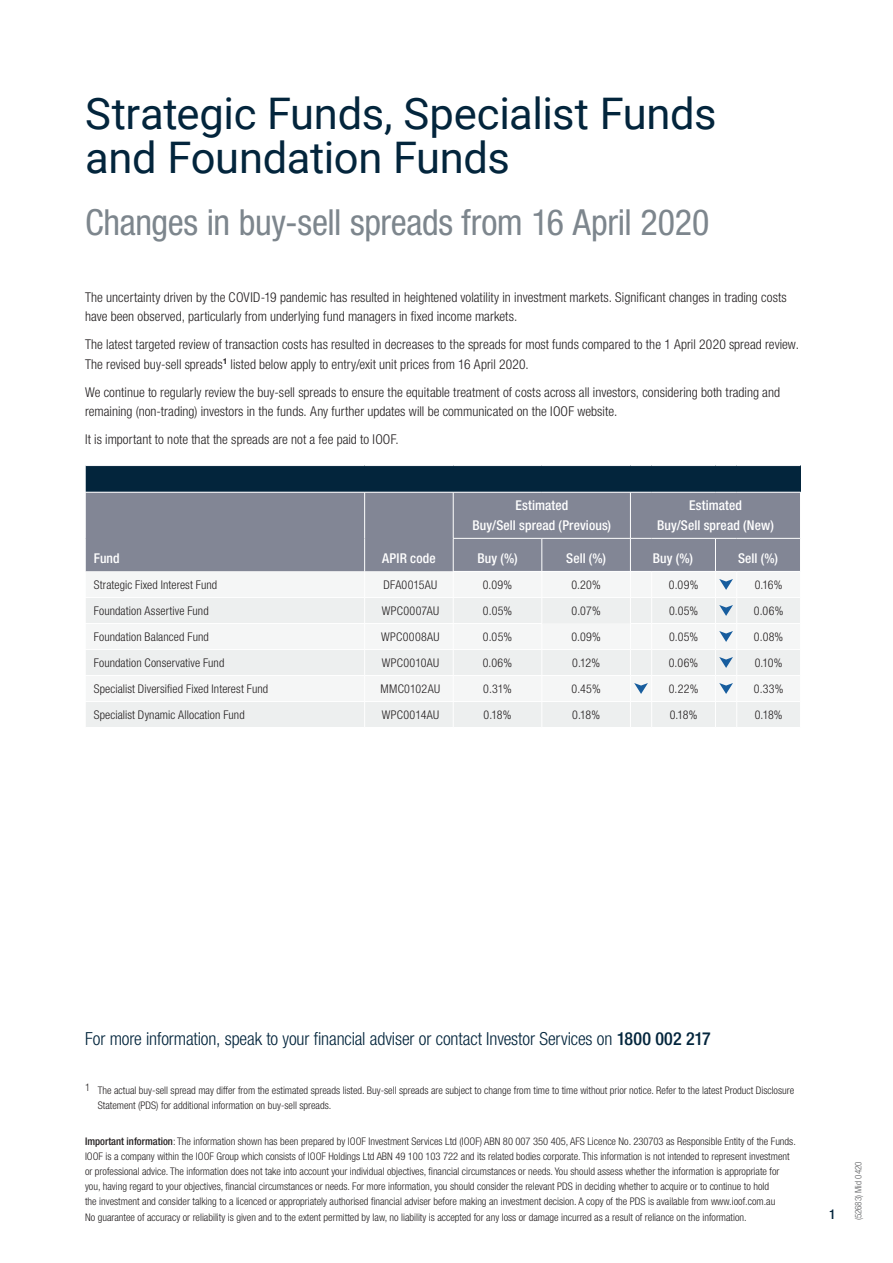
<style>
.page{position:relative;width:893px;height:1263px;background:#fff}
.page>*{position:absolute;margin:0;border:0;box-sizing:border-box;transform-origin:0 0}
.t1{font:43.5px/43.5px "Roboto";letter-spacing:-.01em;color:#03253c}
.t2{font:condensed 36px "Helvetica Neue LT Std";letter-spacing:-.01em;color:#7d868d}
.t3{font:300 condensed 18px "Helvetica Neue LT Std";letter-spacing:-.005em;color:#03253c}
.t4{font:300 condensed 13.5px/19.5px "Helvetica Neue LT Std";color:#231f20}
.t5{font:500 condensed 13.5px/19.5px "Helvetica Neue LT Std";letter-spacing:.01em;color:#fff;text-align:center}
.t6{font:500 condensed 13.5px "Helvetica Neue LT Std";color:#03253c}
.t7{font:300 condensed 12px "Helvetica Neue LT Std";letter-spacing:.01em;color:#231f20}
.t8{font:300 condensed 12px "Helvetica Neue LT Std";letter-spacing:.03em;color:#231f20}
.t9{font:300 condensed 10.5px/15px "Helvetica Neue LT Std";color:#231f20}
.t10{font:300 condensed 9px "Helvetica Neue LT Std";color:#57585a}
.s1{font-weight:500}
</style>
<div class="page">
<div style="left:85px;top:465px;width:715px;height:27px;background:#03253c"></div>
<div style="left:86px;top:493px;width:714px;height:78px;background:#828695"></div>
<div style="left:86px;top:598px;width:714px;height:129px;background:#edefef"></div>
<hr style="left:364px;top:492px;width:1px;height:46px;background:#fff">
<hr style="left:364px;top:538px;width:1px;height:33px;background:#fff">
<hr style="left:453px;top:538px;width:1px;height:33px;background:#fff">
<hr style="left:542px;top:538px;width:1px;height:33px;background:#fff">
<svg style="left:453px;top:598px;width:1px;height:129px"></svg>
<svg style="left:364px;top:598px;width:1px;height:129px"></svg>
<svg style="left:542px;top:598px;width:1px;height:129px"></svg>
<hr style="left:85px;top:623px;width:280px;height:1px;background:#fff">
<hr style="left:365px;top:623px;width:88px;height:1px;background:#fff">
<hr style="left:453px;top:623px;width:89px;height:1px;background:#fff">
<hr style="left:652px;top:623px;width:63px;height:1px;background:#fff">
<hr style="left:737px;top:623px;width:64px;height:1px;background:#fff">
<hr style="left:85px;top:649px;width:280px;height:1px;background:#fff">
<hr style="left:365px;top:649px;width:88px;height:1px;background:#fff">
<hr style="left:453px;top:649px;width:89px;height:1px;background:#fff">
<hr style="left:542px;top:649px;width:88px;height:1px;background:#fff">
<hr style="left:652px;top:649px;width:63px;height:1px;background:#fff">
<hr style="left:737px;top:649px;width:64px;height:1px;background:#fff">
<hr style="left:85px;top:675px;width:280px;height:1px;background:#fff">
<hr style="left:365px;top:675px;width:88px;height:1px;background:#fff">
<hr style="left:453px;top:675px;width:89px;height:1px;background:#fff">
<hr style="left:542px;top:675px;width:88px;height:1px;background:#fff">
<hr style="left:652px;top:675px;width:63px;height:1px;background:#fff">
<hr style="left:737px;top:675px;width:64px;height:1px;background:#fff">
<hr style="left:85px;top:701px;width:280px;height:1px;background:#fff">
<hr style="left:365px;top:701px;width:88px;height:1px;background:#fff">
<hr style="left:453px;top:701px;width:89px;height:1px;background:#fff">
<hr style="left:542px;top:701px;width:88px;height:1px;background:#fff">
<hr style="left:652px;top:701px;width:63px;height:1px;background:#fff">
<hr style="left:737px;top:701px;width:64px;height:1px;background:#fff">
<hr style="left:453px;top:492px;width:1px;height:46px;background:#fff">
<hr style="left:453px;top:538px;width:89px;height:1px;background:#fff">
<hr style="left:542px;top:538px;width:88px;height:1px;background:#fff">
<hr style="left:85px;top:465px;width:280px;height:1px;background:#fff">
<svg style="left:85px;top:466px;width:1px;height:26px"></svg>
<hr style="left:365px;top:465px;width:88px;height:1px;background:#fff">
<hr style="left:453px;top:465px;width:89px;height:1px;background:#fff">
<hr style="left:542px;top:465px;width:88px;height:1px;background:#fff">
<svg style="left:630px;top:465px;width:22px;height:1px"></svg>
<hr style="left:652px;top:465px;width:63px;height:1px;background:#fff">
<svg style="left:715px;top:465px;width:22px;height:1px"></svg>
<hr style="left:737px;top:465px;width:63px;height:1px;background:#fff">
<svg style="left:631px;top:492px;width:21px;height:1px"></svg>
<svg style="left:715px;top:492px;width:22px;height:1px"></svg>
<hr style="left:630px;top:492px;width:1px;height:46px;background:#fff">
<svg style="left:631px;top:538px;width:21px;height:1px"></svg>
<hr style="left:652px;top:538px;width:63px;height:1px;background:#fff">
<hr style="left:630px;top:538px;width:1px;height:33px;background:#fff">
<svg style="left:716px;top:538px;width:21px;height:1px"></svg>
<hr style="left:715px;top:538px;width:1px;height:33px;background:#fff">
<hr style="left:737px;top:538px;width:63px;height:1px;background:#fff">
<svg style="left:630px;top:598px;width:22px;height:129px"></svg>
<svg style="left:715px;top:579px;width:22px;height:148px"></svg>
<h1 class="t1" style="left:85px;top:90px;width:633px">Strategic Funds, Specialist Funds and Foundation Funds</h1>
<h2 class="t2" style="left:85px;top:202px;width:626px">Changes in buy-sell spreads from 16 April 2020</h2>
<p class="t4" style="left:85px;top:287px;width:703px">The uncertainty driven by the COVID-19 pandemic has resulted in heightened volatility in investment markets. Significant changes in trading costs have been observed, particularly from underlying fund managers in fixed income markets.</p>
<p class="t4" style="left:85px;top:334px;width:716px">The latest targeted review of transaction costs has resulted in decreases to the spreads for most funds compared to the 1 April 2020 spread review.<br>The revised buy-sell spreads<sup>1</sup> listed below apply to entry/exit unit prices from 16 April 2020.</p>
<p class="t4" style="left:85px;top:382px;width:697px">We continue to regularly review the buy-sell spreads to ensure the equitable treatment of costs across all investors, considering both trading and remaining (non-trading) investors in the funds. Any further updates will be communicated on the IOOF website.</p>
<p class="t4" style="left:85px;top:429px;width:315px">It is important to note that the spreads are not a fee paid to IOOF.</p>
<p class="t5" style="left:94px;top:548px;width:28px">Fund</p>
<p class="t5" style="left:382px;top:548px;width:55px">APIR code</p>
<p class="t5" style="left:473px;top:496px;width:140px">Estimated<br>Buy/Sell spread (Previous)</p>
<p class="t5" style="left:657px;top:496px;width:118px">Estimated<br>Buy/Sell spread (New)</p>
<p class="t5" style="left:477px;top:548px;width:42px">Buy (%)</p>
<p class="t5" style="left:566px;top:548px;width:41px">Sell (%)</p>
<p class="t5" style="left:653px;top:548px;width:42px">Buy (%)</p>
<p class="t5" style="left:738px;top:548px;width:41px">Sell (%)</p>
<p class="t7" style="left:94px;top:577px;width:125px">Strategic Fixed Interest Fund</p>
<p class="t7" style="left:383px;top:577px;width:55px">DFA0015AU</p>
<p class="t7" style="left:483px;top:577px;width:31px">0.09%</p>
<p class="t7" style="left:571px;top:577px;width:31px">0.20%</p>
<p class="t7" style="left:669px;top:577px;width:31px">0.09%</p>
<p class="t7" style="left:755px;top:577px;width:29px">0.16%</p>
<p class="t7" style="left:94px;top:603px;width:116px">Foundation Assertive Fund</p>
<p class="t8" style="left:382px;top:603px;width:59px">WPC0007AU</p>
<p class="t7" style="left:483px;top:603px;width:31px">0.05%</p>
<p class="t7" style="left:572px;top:603px;width:31px">0.07%</p>
<p class="t7" style="left:669px;top:603px;width:31px">0.05%</p>
<p class="t7" style="left:754px;top:603px;width:31px">0.06%</p>
<p class="t7" style="left:94px;top:629px;width:117px">Foundation Balanced Fund</p>
<p class="t8" style="left:381px;top:629px;width:60px">WPC0008AU</p>
<p class="t7" style="left:483px;top:629px;width:31px">0.05%</p>
<p class="t7" style="left:571px;top:629px;width:31px">0.09%</p>
<p class="t7" style="left:669px;top:629px;width:31px">0.05%</p>
<p class="t7" style="left:754px;top:629px;width:31px">0.08%</p>
<p class="t7" style="left:94px;top:655px;width:132px">Foundation Conservative Fund</p>
<p class="t7" style="left:382px;top:655px;width:59px">WPC0010AU</p>
<p class="t7" style="left:483px;top:655px;width:31px">0.06%</p>
<p class="t7" style="left:572px;top:655px;width:29px">0.12%</p>
<p class="t7" style="left:669px;top:655px;width:31px">0.06%</p>
<p class="t7" style="left:755px;top:655px;width:29px">0.10%</p>
<p class="t7" style="left:94px;top:681px;width:176px">Specialist Diversified Fixed Interest Fund</p>
<p class="t7" style="left:381px;top:681px;width:61px">MMC0102AU</p>
<p class="t7" style="left:483px;top:681px;width:30px">0.31%</p>
<p class="t7" style="left:572px;top:681px;width:31px">0.45%</p>
<p class="t7" style="left:669px;top:681px;width:31px">0.22%</p>
<p class="t7" style="left:754px;top:681px;width:31px">0.33%</p>
<p class="t7" style="left:94px;top:707px;width:152px">Specialist Dynamic Allocation Fund</p>
<p class="t7" style="left:382px;top:707px;width:59px">WPC0014AU</p>
<p class="t7" style="left:484px;top:707px;width:29px">0.18%</p>
<p class="t7" style="left:572px;top:707px;width:29px">0.18%</p>
<p class="t7" style="left:670px;top:707px;width:29px">0.18%</p>
<p class="t7" style="left:755px;top:707px;width:29px">0.18%</p>
<h3 class="t3" style="left:85px;top:1028px;width:627px">For more information, speak to your financial adviser or contact Investor Services on <span class="s1">1800 002 217</span></h3>
<p class="t9" style="left:98px;top:1083px;width:698px;text-indent:-13px">1 The actual buy-sell spread may differ from the estimated spreads listed. Buy-sell spreads are subject to change from time to time without prior notice. Refer to the latest Product Disclosure<br>Statement (PDS) for additional information on buy-sell spreads.</p>
<p class="t9" style="left:85px;top:1134px;width:712px"><span class="s1">Important information</span>: The information shown has been prepared by IOOF Investment Services Ltd (IOOF) ABN 80 007 350 405, AFS Licence No. 230703 as Responsible Entity of the Funds.<br>IOOF is a company within the IOOF Group which consists of IOOF Holdings Ltd ABN 49 100 103 722 and its related bodies corporate. This information is not intended to represent investment or professional advice. The information does not take into account your individual objectives, financial circumstances or needs. You should assess whether the information is appropriate for you, having regard to your objectives, financial circumstances or needs. For more information, you should consider the relevant PDS in deciding whether to acquire or to continue to hold<br>the investment and consider talking to a licenced or appropriately authorised financial adviser before making an investment decision. A copy of the PDS is available from www.ioof.com.au<br>No guarantee of accuracy or reliability is given and to the extent permitted by law, no liability is accepted for any loss or damage incurred as a result of reliance on the information.</p>
<p class="t6" style="left:829px;top:1206px;width:8px">1</p>
<p class="t10" style="left:853px;top:1220px;width:61px;rotate:-90deg">(52683) Mid 0420</p>
</div>
